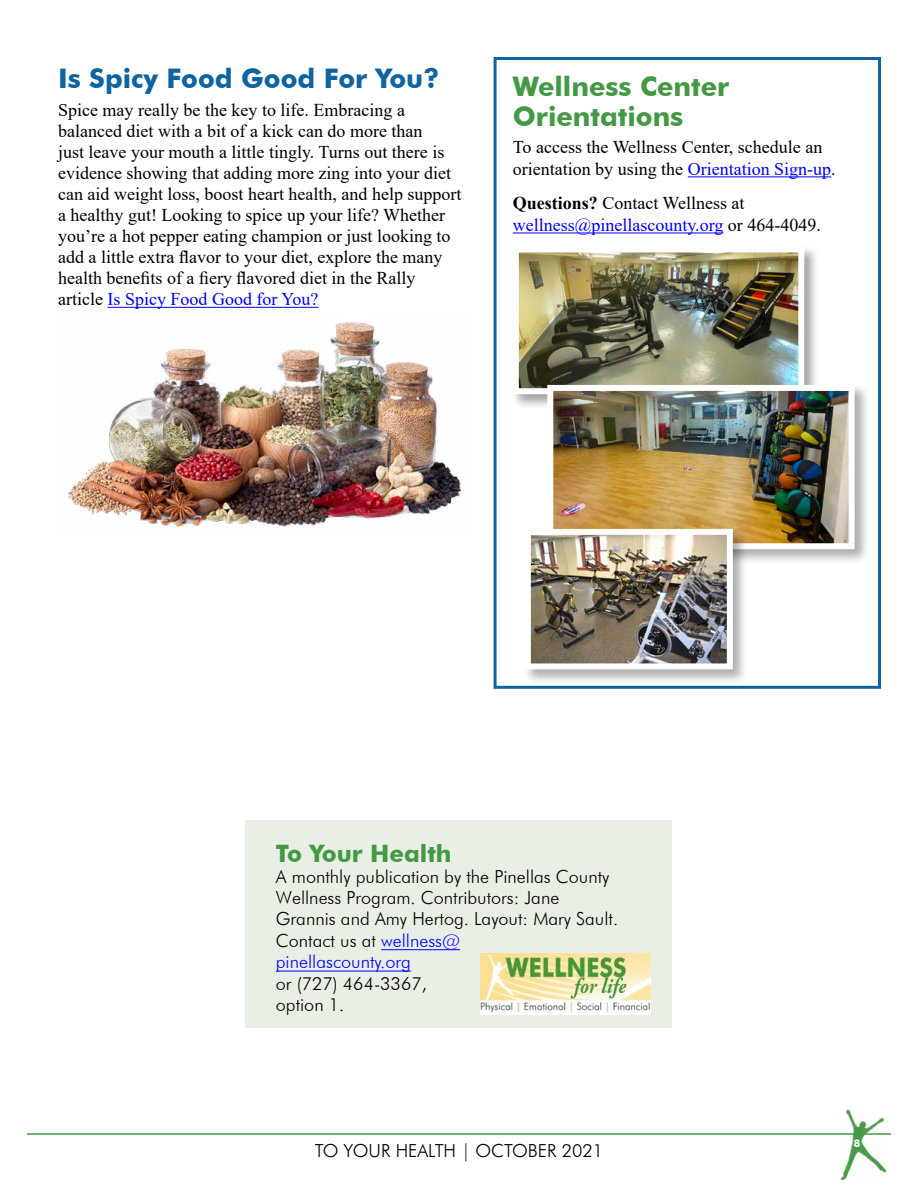
<style>
.page{position:relative;width:918px;height:1188px;background:#fff}
.page>*{position:absolute;margin:0;border:0;box-sizing:border-box;transform-origin:0 0}
.t1{font:700 27px/30px "Futura BT";color:#449945}
.t2{font:700 27px "Futura BT";color:#0e64a1}
.body_copy{font:700 24px "Futura BT";color:#449945}
.body_copy-2{font:18px/21px "Times New Roman";color:#000}
.body_copy-3{font:300 18px/21.3px "Futura BT";color:#000}
.t3{font:700 10.5px "Futura BT";color:#fff}
.s1{color:#00f}
.s2{font-weight:700}
</style>
<div class="page">
<hr style="left:27px;top:1133px;width:864px;height:2px;background:#449945">
<img style="left:841px;top:1109px;width:44px;height:71px">
<div style="left:494px;top:57px;width:387px;height:632px;border:3px solid #0e64a1"></div>
<hr style="left:688px;top:176px;width:143px;height:1px;background:#00f">
<hr style="left:513px;top:233px;width:210px;height:1px;background:#00f">
<div style="left:511px;top:245px;width:308px;height:165px;background:#000;opacity:.36"></div>
<img style="left:520px;top:253px;width:277px;height:134px">
<div style="left:513px;top:246px;width:291px;height:148px;border:6px solid #fff"></div>
<div style="left:545px;top:383px;width:324px;height:181px;background:#000;opacity:.32"></div>
<img style="left:554px;top:392px;width:294px;height:150px">
<div style="left:547px;top:385px;width:308px;height:164px;border:6px solid #fff"></div>
<div style="left:523px;top:527px;width:225px;height:157px;background:#000;opacity:.32"></div>
<img style="left:532px;top:536px;width:194px;height:126px">
<div style="left:525px;top:529px;width:208px;height:140px;border:6px solid #fff"></div>
<div style="left:246px;top:821px;width:426px;height:207px;background:#eaefe6"></div>
<img style="left:481px;top:953px;width:169px;height:62px">
<hr style="left:108px;top:307px;width:211px;height:1px;background:#00f">
<img style="left:68px;top:322px;width:393px;height:205px">
<hr style="left:381px;top:949px;width:79px;height:1px;background:#00f">
<hr style="left:276px;top:971px;width:135px;height:1px;background:#00f">
<h2 class="t2" style="left:58px;top:62px;width:383px">Is Spicy Food Good For You?</h2>
<p class="body_copy-2" style="left:58px;top:99px;width:405px">Spice may really be the key to life. Embracing a balanced diet with a bit of a kick can do more than<br>just leave your mouth a little tingly. Turns out there is evidence showing that adding more zing into your diet can aid weight loss, boost heart health, and help support a healthy gut! Looking to spice up your life? Whether you’re a hot pepper eating champion or just looking to add a little extra flavor to your diet, explore the many health benefits of a fiery flavored diet in the Rally article <span class="s1">Is Spicy Food Good for You?</span></p>
<h2 class="t1" style="left:513px;top:71px;width:218px">Wellness Center<br>Orientations</h2>
<p class="body_copy-2" style="left:513px;top:136px;width:324px;line-height:21.6px">To access the Wellness Center, schedule an orientation by using the <span class="s1">Orientation Sign-up</span>.</p>
<p class="body_copy-2" style="left:513px;top:192px;width:310px;line-height:21.6px"><span class="s2">Questions?</span> Contact Wellness at <span class="s1">wellness@pinellascounty.org</span> or 464-4049.</p>
<p class="body_copy" style="left:276px;top:839px;width:177px">To Your Health</p>
<p class="body_copy-3" style="left:276px;top:866px;width:344px">A monthly publication by the Pinellas County<br>Wellness Program. Contributors: Jane<br>Grannis and Amy Hertog. Layout: Mary Sault.<br>Contact us at <span class="s1">wellness@<br>pinellascounty.org<br></span>or (727) 464-3367,<br>option 1.</p>
<p class="body_copy-3" style="left:315px;top:1140px;width:290px">TO YOUR HEALTH | OCTOBER 2021</p>
<p class="t3" style="left:854px;top:1137px;width:8px">8</p>
</div>
